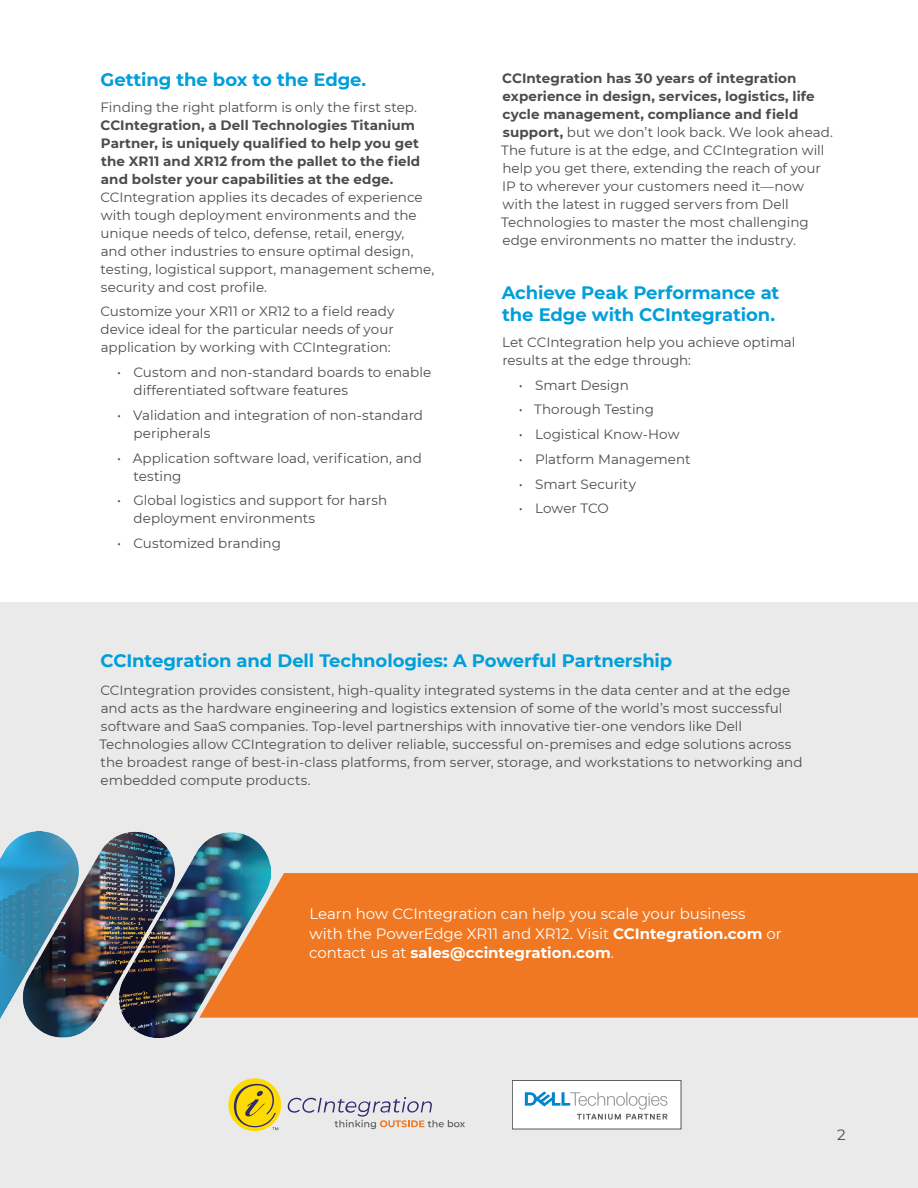
<style>
.page{position:relative;width:918px;height:1188px;background:#fff}
.page>*{position:absolute;margin:0;border:0;box-sizing:border-box;transform-origin:0 0}
.H10_Head_12_15_Blue{font:700 18px/22.5px "Montserrat";letter-spacing:-.005em;color:#009fda}
.B1_Body_10_15{font:15px/19.5px "Montserrat";letter-spacing:-.005em;color:#fff}
.pg{font:15px "Montserrat";color:#4b4c4f}
.B1_Body_10_15-2{font:13.5px/18px "Montserrat";color:#4b4c4f}
.s1{font-weight:700}
</style>
<div class="page">
<div style="left:0;top:603px;width:918px;height:585px;background:#ebeaeb"></div>
<div style="left:271px;top:873px;width:647px;height:145px;background:#f07822"></div>
<img style="left:0;top:832px;width:271px;height:205px">
<svg style="left:228px;top:1078px;width:53px;height:53px"></svg>
<svg style="left:234px;top:1084px;width:44px;height:46px;background:#d8bd24"></svg>
<svg style="left:288px;top:1097px;width:177px;height:32px"></svg>
<div style="left:512px;top:1080px;width:169px;height:49px;background:#fff"></div>
<div style="left:512px;top:1080px;width:169px;height:49px;border:1px solid #57585a"></div>
<svg style="left:525px;top:1091px;width:142px;height:29px"></svg>
<p class="H10_Head_12_15_Blue" style="left:101px;top:67px;width:267px">Getting the box to the Edge.</p>
<p class="B1_Body_10_15-2" style="left:100px;top:97px;width:335px">Finding the right platform is only the first step.<br><span class="s1">CCIntegration, a Dell Technologies Titanium Partner, is uniquely qualified to help you get the XR11 and XR12 from the pallet to the field and bolster your capabilities at the edge.<br></span>CCIntegration applies its decades of experience with tough deployment environments and the unique needs of telco, defense, retail, energy,<br>and other industries to ensure optimal design, testing, logistical support, management scheme, security and cost profile.</p>
<p class="B1_Body_10_15-2" style="left:100px;top:302px;width:296px;text-align:justify">Customize your XR11 or XR12 to a field ready device ideal for the particular needs of your application by working with CCIntegration:</p>
<p class="B1_Body_10_15-2" style="left:134px;top:363px;width:299px;text-indent:-16px">• Custom and non-standard boards to enable differentiated software features</p>
<p class="B1_Body_10_15-2" style="left:134px;top:406px;width:291px;text-indent:-16px">• Validation and integration of non-standard peripherals</p>
<p class="B1_Body_10_15-2" style="left:134px;top:448px;width:290px;text-indent:-17px">• Application software load, verification, and testing</p>
<p class="B1_Body_10_15-2" style="left:134px;top:491px;width:255px;text-indent:-16px">• Global logistics and support for harsh deployment environments</p>
<p class="B1_Body_10_15-2" style="left:117px;top:534px;width:165px">• Customized branding</p>
<p class="B1_Body_10_15-2" style="left:501px;top:69px;width:333px"><span class="s1">CCIntegration has 30 years of integration experience in design, services, logistics, life cycle management, compliance and field support,</span> but we don’t look back. We look ahead.<br>The future is at the edge, and CCIntegration will help you get there, extending the reach of your IP to wherever your customers need it—now with the latest in rugged servers from Dell Technologies to master the most challenging edge environments no matter the industry.</p>
<p class="H10_Head_12_15_Blue" style="left:502px;top:280px;width:279px">Achieve Peak Performance at the Edge with CCIntegration.</p>
<p class="B1_Body_10_15-2" style="left:502px;top:333px;width:295px">Let CCIntegration help you achieve optimal results at the edge through:</p>
<p class="B1_Body_10_15-2" style="left:519px;top:375px;width:111px">• Smart Design</p>
<p class="B1_Body_10_15-2" style="left:519px;top:400px;width:137px">• Thorough Testing</p>
<p class="B1_Body_10_15-2" style="left:519px;top:425px;width:162px">• Logistical Know-How</p>
<p class="B1_Body_10_15-2" style="left:519px;top:450px;width:173px">• Platform Management</p>
<p class="B1_Body_10_15-2" style="left:519px;top:474px;width:119px">• Smart Security</p>
<p class="B1_Body_10_15-2" style="left:519px;top:499px;width:92px">• Lower TCO</p>
<p class="H10_Head_12_15_Blue" style="left:101px;top:648px;width:573px">CCIntegration and Dell Technologies: A Powerful Partnership</p>
<p class="B1_Body_10_15-2" style="left:99px;top:681px;width:705px">CCIntegration provides consistent, high-quality integrated systems in the data center and at the edge and acts as the hardware engineering and logistics extension of some of the world’s most successful software and SaaS companies. Top-level partnerships with innovative tier-one vendors like Dell Technologies allow CCIntegration to deliver reliable, successful on-premises and edge solutions across the broadest range of best-in-class platforms, from server, storage, and workstations to networking and embedded compute products.</p>
<p class="B1_Body_10_15" style="left:309px;top:904px;width:474px">Learn how CCIntegration can help you scale your business with the PowerEdge XR11 and XR12. Visit <span class="s1">CCIntegration.com</span> or contact us at <span class="s1">sales@ccintegration.com</span>.</p>
<p class="pg" style="left:837px;top:1124px;width:10px">2</p>
</div>
